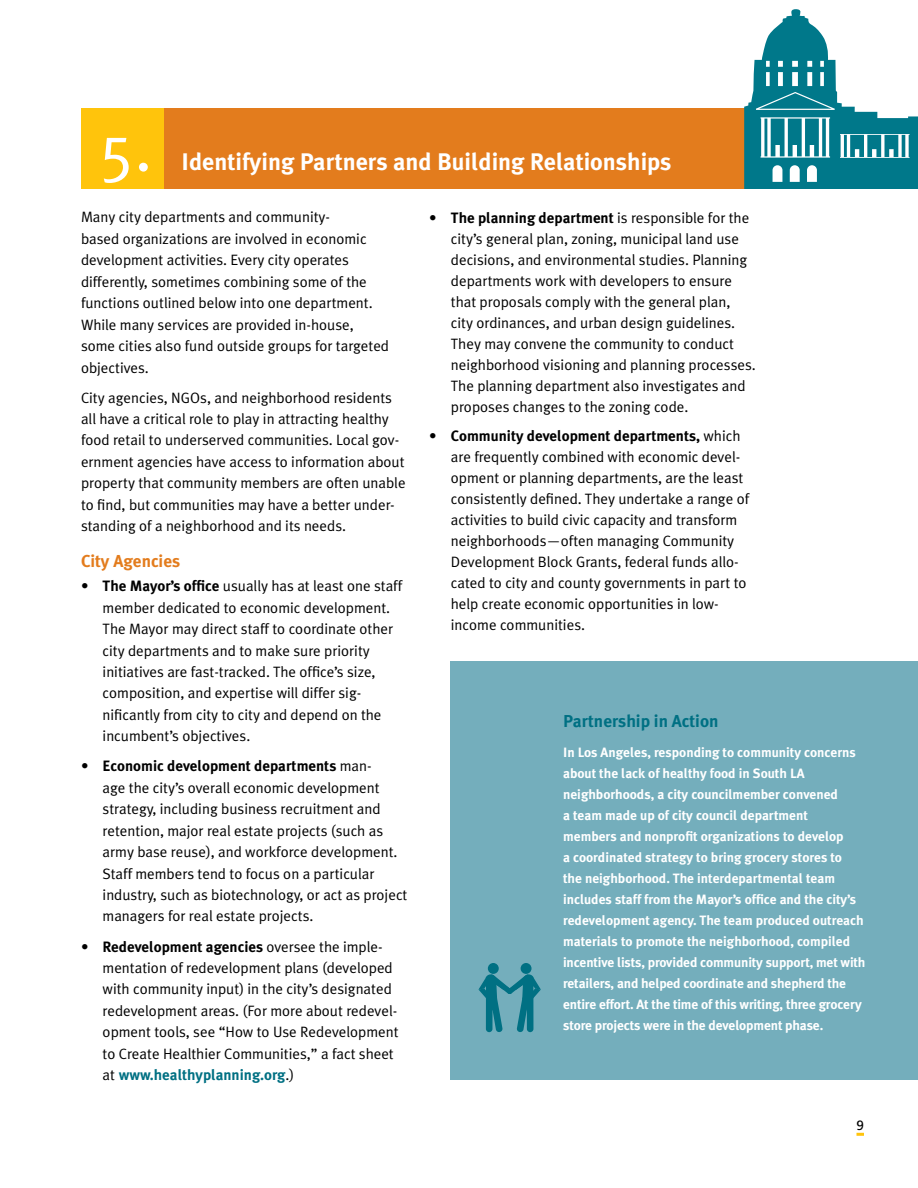
<style>
.page{position:relative;width:918px;height:1188px;background:#fff}
.page>*{position:absolute;margin:0;border:0;box-sizing:border-box;transform-origin:0 0}
.t1{font:66px "Meta Plus Normal";color:#fff}
.t2{font:700 24px "Meta Plus";color:#fff}
.t3{font:700 17.25px "Meta Plus";color:#007083}
.t4{font:700 17.25px "Meta Plus";color:#e37c1d}
.t5{font:15px/21.5px "Meta Plus Normal";color:#000}
.t6{font:700 15px "Meta Plus";color:#000}
.t7{font:700 15px "Meta Plus";color:#007083}
.t8{font:700 13.5px/21px "Meta Plus";color:#fff}
.t9{font:13.5px "Frutiger";color:#000}
.s1{font-family:"Meta Plus";font-weight:700}
.s2{font-family:"Meta Plus Normal";font-weight:400}
.s3{font-family:"Meta Plus Normal";font-weight:400;color:#000}
</style>
<div class="page">
<svg style="left:856px;top:1133px;width:8px;height:3px"></svg>
<div style="left:163px;top:108px;width:593px;height:81px;background:#e37c1d"></div>
<div style="left:81px;top:108px;width:83px;height:81px;background:#ffc40c"></div>
<div style="left:450px;top:662px;width:468px;height:418px;background:#74aebc"></div>
<svg style="left:478px;top:963px;width:63px;height:70px"></svg>
<svg style="left:744px;top:9px;width:174px;height:180px"></svg>
<h1 class="t1" style="left:99px;top:110px;width:54px">5.</h1>
<h2 class="t2" style="left:182px;top:148px;width:492px">Identifying Partners and Building Relationships</h2>
<p class="t5" style="left:81px;top:206px;width:310px">Many city departments and community-<br>based organizations are involved in economic development activities. Every city operates differently, sometimes combining some of the functions outlined below into one department.<br>While many services are provided in-house, some cities also fund outside groups for targeted objectives.</p>
<p class="t5" style="left:81px;top:386px;width:326px">City agencies, NGOs, and neighborhood residents all have a critical role to play in attracting healthy food retail to underserved communities. Local gov&shy;ernment agencies have access to information about property that community members are often unable to find, but communities may have a better under&shy;standing of a neighborhood and its needs.</p>
<p class="t4" style="left:81px;top:551px;width:101px">City Agencies</p>
<p class="t5" style="left:103px;top:575px;width:301px;text-indent:-22px"><span class="s1">• The Mayor’s office</span> usually has at least one staff member dedicated to economic development.<br>The Mayor may direct staff to coordinate other city departments and to make sure priority initiatives are fast-tracked. The office’s size, composition, and expertise will differ sig&shy;nificantly from city to city and depend on the incumbent’s objectives.</p>
<p class="t6" style="left:81px;top:758px;width:292px">• Economic development departments <span class="s2">man-</span></p>
<p class="t5" style="left:103px;top:777px;width:306px">age the city’s overall economic development strategy, including business recruitment and retention, major real estate projects (such as army base reuse), and workforce development.<br>Staff members tend to focus on a particular industry, such as biotechnology, or act as project managers for real estate projects.</p>
<p class="t6" style="left:81px;top:938px;width:303px">• Redevelopment agencies <span class="s2">oversee the imple-</span></p>
<p class="t5" style="left:103px;top:957px;width:298px">mentation of redevelopment plans (developed with community input) in the city’s designated redevelopment areas. (For more about redevel&shy;opment tools, see “How to Use Redevelopment to Create Healthier Communities,” a fact sheet</p>
<p class="t7" style="left:103px;top:1066px;width:193px"><span class="s3">at</span> www.healthyplanning.org<span class="s3">.)</span></p>
<p class="t6" style="left:429px;top:209px;width:322px">• The planning department <span class="s2">is responsible for the</span></p>
<p class="t5" style="left:451px;top:228px;width:306px;line-height:21px">city’s general plan, zoning, municipal land use decisions, and environmental studies. Planning departments work with developers to ensure that proposals comply with the general plan, city ordinances, and urban design guidelines.<br>They may convene the community to conduct neighborhood visioning and planning processes.<br>The planning department also investigates and proposes changes to the zoning code.</p>
<p class="t6" style="left:429px;top:427px;width:313px">• Community development departments, <span class="s2">which</span></p>
<p class="t5" style="left:451px;top:446px;width:300px;line-height:21px">are frequently combined with economic devel&shy;opment or planning departments, are the least consistently defined. They undertake a range of activities to build civic capacity and transform neighborhoods—often managing Community Development Block Grants, federal funds allo&shy;cated to city and county governments in part to help create economic opportunities in low&shy;income communities.</p>
<p class="t3" style="left:563px;top:711px;width:157px">Partnership in Action</p>
<p class="t8" style="left:563px;top:742px;width:304px">In Los Angeles, responding to community concerns about the lack of healthy food in South LA neighborhoods, a city councilmember convened<br>a team made up of city council department<br>members and nonprofit organizations to develop<br>a coordinated strategy to bring grocery stores to<br>the neighborhood. The interdepartmental team includes staff from the Mayor’s office and the city’s redevelopment agency. The team produced outreach materials to promote the neighborhood, compiled incentive lists, provided community support, met with retailers, and helped coordinate and shepherd the entire effort. At the time of this writing, three grocery store projects were in the development phase.</p>
<p class="t9" style="left:856px;top:1117px;width:9px">9</p>
</div>
